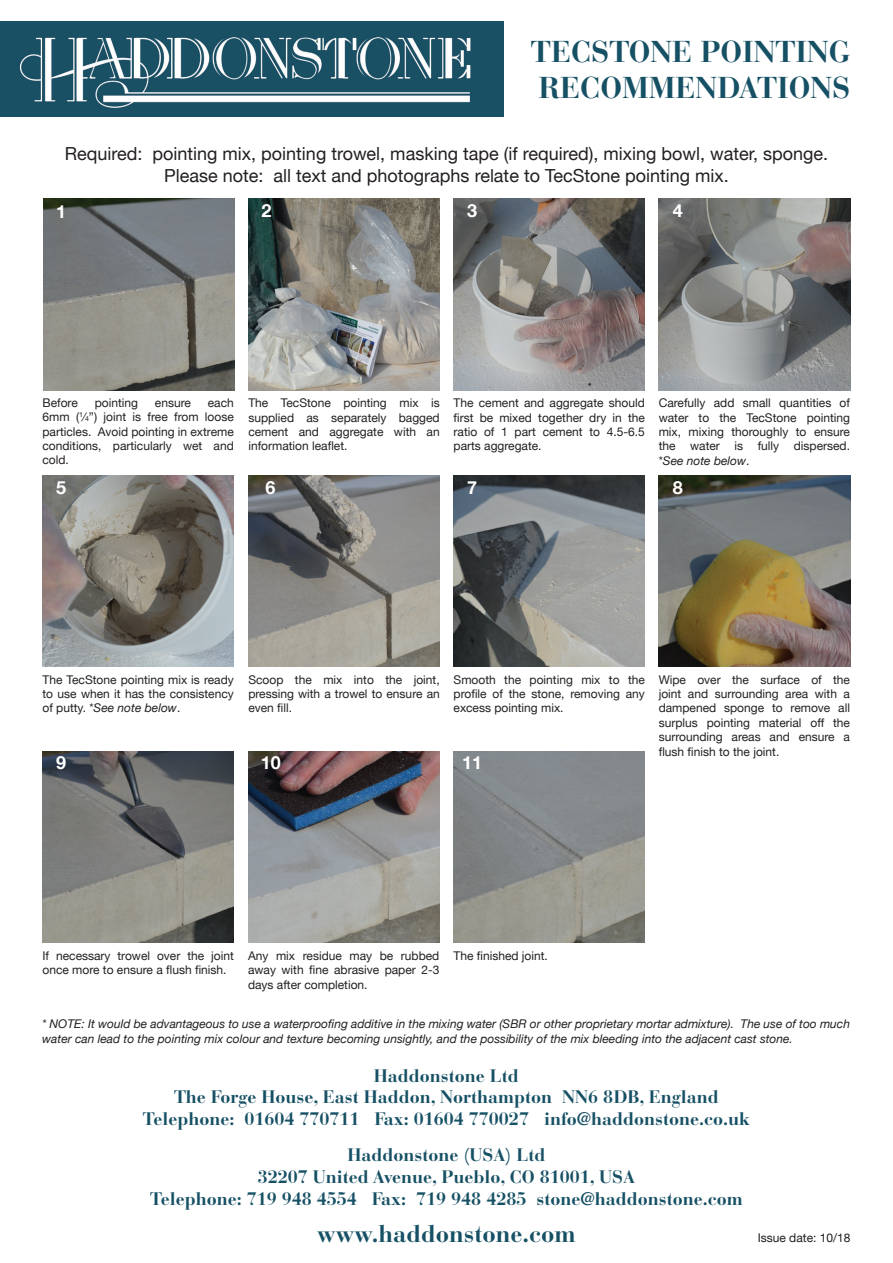
<style>
.page{position:relative;width:893px;height:1263px;background:#fff}
.page>*{position:absolute;margin:0;border:0;box-sizing:border-box;transform-origin:0 0}
.t1{font:700 30px/36px "Bauer Bodoni Std";color:#165064}
.t2{font:700 24px "Bauer Bodoni Std";color:#165064}
.t3{font:700 18px/21.6px "Bauer Bodoni Std";color:#165064;text-align:center}
.t4{font:18px/21.6px "Helvetica Neue LT";color:#231f20;text-align:center}
.t5{font:700 18px "Helvetica Neue LT";color:#fff}
.t6{font:12px/14.4px "Helvetica Neue LT";color:#231f20;text-align:justify}
.t7{font:italic 12px/14.4px "Helvetica Neue LT";color:#231f20}
.s1{font-size:7.05px}
.s2{font-style:italic}
</style>
<div class="page">
<img style="left:43px;top:199px;width:192px;height:191px">
<img style="left:248px;top:199px;width:192px;height:191px">
<img style="left:454px;top:199px;width:191px;height:191px">
<img style="left:659px;top:199px;width:191px;height:191px">
<img style="left:43px;top:475px;width:191px;height:191px">
<img style="left:248px;top:475px;width:192px;height:191px">
<img style="left:453px;top:475px;width:192px;height:191px">
<img style="left:43px;top:752px;width:191px;height:191px">
<img style="left:248px;top:752px;width:191px;height:191px">
<img style="left:453px;top:752px;width:192px;height:191px">
<img style="left:659px;top:475px;width:191px;height:191px">
<img style="left:0;top:21px;width:504px;height:95px">
<h1 class="t1" style="left:531px;top:33px;width:321px">TECSTONE POINTING<br>RECOMMENDATIONS</h1>
<h3 class="t4" style="left:65px;top:142px;width:765px">Required: pointing mix, pointing trowel, masking tape (if required), mixing bowl, water, sponge.<br>Please note: all text and photographs relate to TecStone pointing mix.</h3>
<h3 class="t5" style="left:56px;top:200px;width:12px">1</h3>
<h3 class="t5" style="left:262px;top:199px;width:12px">2</h3>
<h3 class="t5" style="left:467px;top:199px;width:12px">3</h3>
<h3 class="t5" style="left:673px;top:199px;width:12px">4</h3>
<p class="t6" style="left:43px;top:395px;width:37px">Before</p>
<p class="t6" style="left:95px;top:395px;width:45px">pointing</p>
<p class="t6" style="left:155px;top:395px;width:38px">ensure</p>
<p class="t6" style="left:43px;top:395px;width:193px;text-indent:165px">each 6mm (<sup>1</sup>∕<span class="s1">4</span>”) joint is free from loose particles. Avoid pointing in extreme conditions, particularly wet and cold.</p>
<p class="t6" style="left:248px;top:396px;width:193px">The TecStone pointing mix is supplied as separately bagged cement and aggregate with an information leaflet.</p>
<p class="t6" style="left:659px;top:396px;width:193px">Carefully add small quantities of water to the TecStone pointing mix, mixing thoroughly to ensure the water is fully dispersed. *<span class="s2">See note below</span>.</p>
<p class="t6" style="left:454px;top:396px;width:193px">The cement and aggregate should first be mixed together dry in the ratio of 1 part cement to 4.5-6.5 parts aggregate.</p>
<h3 class="t5" style="left:56px;top:476px;width:12px">5</h3>
<h3 class="t5" style="left:266px;top:476px;width:12px">6</h3>
<h3 class="t5" style="left:467px;top:476px;width:12px">7</h3>
<h3 class="t5" style="left:673px;top:476px;width:12px">8</h3>
<p class="t6" style="left:43px;top:672px;width:193px">The TecStone pointing mix is ready to use when it has the consistency of putty. *<span class="s2">See note below</span>.</p>
<p class="t6" style="left:248px;top:672px;width:193px">Scoop the mix into the joint, pressing with a trowel to ensure an even fill.</p>
<p class="t6" style="left:454px;top:672px;width:193px">Smooth the pointing mix to the profile of the stone, removing any excess pointing mix.</p>
<h3 class="t5" style="left:56px;top:752px;width:12px">9</h3>
<h3 class="t5" style="left:261px;top:752px;width:22px">10</h3>
<h3 class="t5" style="left:462px;top:752px;width:22px">11</h3>
<p class="t6" style="left:659px;top:672px;width:193px">Wipe over the surface of the joint and surrounding area with a dampened sponge to remove all surplus pointing material off the surrounding areas and ensure a flush finish to the joint.</p>
<p class="t6" style="left:43px;top:948px;width:193px">If necessary trowel over the joint once more to ensure a flush finish.</p>
<p class="t6" style="left:248px;top:948px;width:193px">Any mix residue may be rubbed away with fine abrasive paper 2-3 days after completion.</p>
<p class="t6" style="left:453px;top:948px;width:96px">The finished joint.</p>
<p class="t7" style="left:42px;top:1016px;width:809px">* NOTE: It would be advantageous to use a waterproofing additive in the mixing water (SBR or other proprietary mortar admixture). The use of too much water can lead to the pointing mix colour and texture becoming unsightly, and the possibility of the mix bleeding into the adjacent cast stone.</p>
<h3 class="t3" style="left:143px;top:1065px;width:609px">Haddonstone Ltd<br>The Forge House, East Haddon, Northampton NN6 8DB, England<br>Telephone: 01604 770711 Fax: 01604 770027 info@haddonstone.co.uk</h3>
<h3 class="t3" style="left:150px;top:1144px;width:594px">Haddonstone (USA) Ltd<br>32207 United Avenue, Pueblo, CO 81001, USA<br>Telephone: 719 948 4554 Fax: 719 948 4285 stone@haddonstone.com</h3>
<h2 class="t2" style="left:317px;top:1219px;width:260px">www.haddonstone.com</h2>
<p class="t6" style="left:758px;top:1230px;width:94px">Issue date: 10/18</p>
</div>
